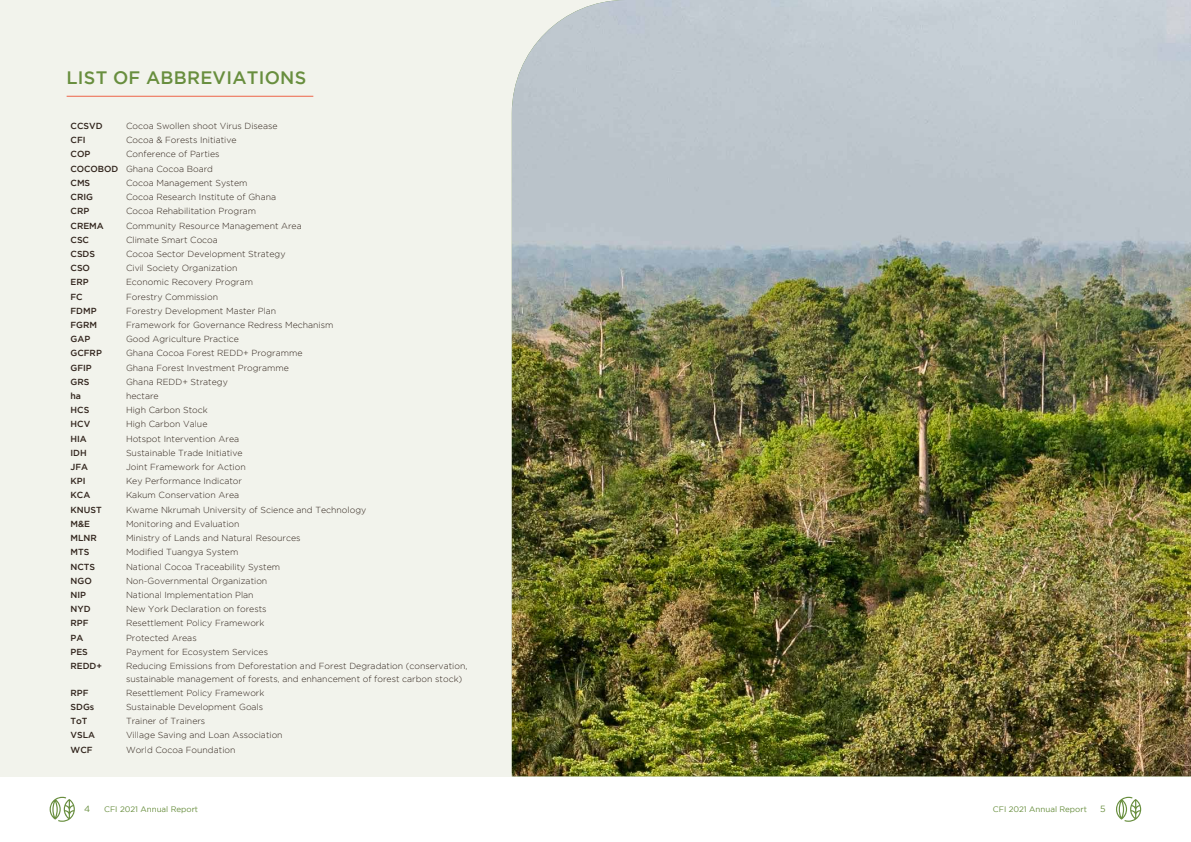
<style>
.page{position:relative;width:1191px;height:842px;background:#fff}
.page>*{position:absolute;margin:0;border:0;box-sizing:border-box;transform-origin:0 0}
.Header_1{font:500 18px "Gotham";letter-spacing:.015em;color:#688e3e}
.t1{font:9px "Gotham";color:#688e3e}
.Body{font:300 8.8px/12.7px "Gotham";color:#30231b}
.Body-2{font:500 8.8px "Gotham";color:#30231b}
.t2{font:8px "Gotham";color:#688e3e}
</style>
<div class="page">
<div style="left:0;top:0;width:595px;height:777px;background:#f2f3ec"></div>
<svg style="left:1116px;top:797px;width:25px;height:25px"></svg>
<svg style="left:50px;top:797px;width:25px;height:25px"></svg>
<img style="left:512px;top:0;width:679px;height:776px">
<hr style="left:67px;top:96px;width:246px;height:1px;background:#ee6349">
<p class="Header_1" style="left:67px;top:68px;width:241px">LIST OF ABBREVIATIONS</p>
<p class="Body-2" style="left:71px;top:121px;width:34px">CCSVD</p>
<p class="Body" style="left:126px;top:119px;width:153px">Cocoa Swollen shoot Virus Disease</p>
<p class="Body-2" style="left:71px;top:135px;width:17px">CFI</p>
<p class="Body" style="left:126px;top:134px;width:112px">Cocoa &amp; Forests Initiative</p>
<p class="Body-2" style="left:71px;top:149px;width:21px">COP</p>
<p class="Body" style="left:126px;top:148px;width:95px">Conference of Parties</p>
<p class="Body-2" style="left:71px;top:164px;width:49px">COCOBOD</p>
<p class="Body" style="left:126px;top:162px;width:89px">Ghana Cocoa Board</p>
<p class="Body-2" style="left:71px;top:178px;width:21px">CMS</p>
<p class="Body" style="left:126px;top:176px;width:123px">Cocoa Management System</p>
<p class="Body-2" style="left:71px;top:192px;width:24px">CRIG</p>
<p class="Body" style="left:126px;top:191px;width:152px">Cocoa Research Institute of Ghana</p>
<p class="Body-2" style="left:71px;top:206px;width:20px">CRP</p>
<p class="Body" style="left:126px;top:205px;width:132px">Cocoa Rehabilitation Program</p>
<p class="Body-2" style="left:71px;top:220px;width:35px">CREMA</p>
<p class="Body" style="left:126px;top:219px;width:177px">Community Resource Management Area</p>
<p class="Body-2" style="left:71px;top:235px;width:20px">CSC</p>
<p class="Body" style="left:126px;top:233px;width:93px">Climate Smart Cocoa</p>
<p class="Body-2" style="left:71px;top:249px;width:26px">CSDS</p>
<p class="Body" style="left:126px;top:247px;width:161px">Cocoa Sector Development Strategy</p>
<p class="Body-2" style="left:71px;top:263px;width:21px">CSO</p>
<p class="Body" style="left:126px;top:262px;width:113px">Civil Society Organization</p>
<p class="Body-2" style="left:71px;top:277px;width:20px">ERP</p>
<p class="Body" style="left:126px;top:276px;width:128px">Economic Recovery Program</p>
<p class="Body-2" style="left:71px;top:291px;width:14px">FC</p>
<p class="Body" style="left:126px;top:290px;width:94px">Forestry Commission</p>
<p class="Body-2" style="left:71px;top:306px;width:28px">FDMP</p>
<p class="Body" style="left:126px;top:304px;width:152px">Forestry Development Master Plan</p>
<p class="Body-2" style="left:71px;top:320px;width:28px">FGRM</p>
<p class="Body" style="left:126px;top:318px;width:209px">Framework for Governance Redress Mechanism</p>
<p class="Body-2" style="left:71px;top:334px;width:21px">GAP</p>
<p class="Body" style="left:126px;top:333px;width:114px">Good Agriculture Practice</p>
<p class="Body-2" style="left:71px;top:348px;width:33px">GCFRP</p>
<p class="Body" style="left:126px;top:347px;width:178px">Ghana Cocoa Forest REDD+ Programme</p>
<p class="Body-2" style="left:71px;top:362px;width:23px">GFIP</p>
<p class="Body" style="left:126px;top:361px;width:164px">Ghana Forest Investment Programme</p>
<p class="Body-2" style="left:71px;top:377px;width:20px">GRS</p>
<p class="Body" style="left:126px;top:375px;width:103px">Ghana REDD+ Strategy</p>
<p class="Body-2" style="left:71px;top:391px;width:12px">ha</p>
<p class="Body" style="left:126px;top:389px;width:34px">hectare</p>
<p class="Body-2" style="left:71px;top:405px;width:20px">HCS</p>
<p class="Body" style="left:126px;top:404px;width:83px">High Carbon Stock</p>
<p class="Body-2" style="left:71px;top:419px;width:21px">HCV</p>
<p class="Body" style="left:126px;top:418px;width:83px">High Carbon Value</p>
<p class="Body-2" style="left:71px;top:433px;width:18px">HIA</p>
<p class="Body" style="left:126px;top:432px;width:115px">Hotspot Intervention Area</p>
<p class="Body-2" style="left:71px;top:448px;width:18px">IDH</p>
<p class="Body" style="left:126px;top:446px;width:118px">Sustainable Trade Initiative</p>
<p class="Body-2" style="left:71px;top:462px;width:19px">JFA</p>
<p class="Body" style="left:126px;top:460px;width:121px">Joint Framework for Action</p>
<p class="Body-2" style="left:71px;top:476px;width:17px">KPI</p>
<p class="Body" style="left:126px;top:475px;width:117px">Key Performance Indicator</p>
<p class="Body-2" style="left:71px;top:490px;width:21px">KCA</p>
<p class="Body" style="left:126px;top:489px;width:115px">Kakum Conservation Area</p>
<p class="Body-2" style="left:71px;top:504px;width:33px">KNUST</p>
<p class="Body" style="left:126px;top:503px;width:242px">Kwame Nkrumah University of Science and Technology</p>
<p class="Body-2" style="left:71px;top:519px;width:21px">M&amp;E</p>
<p class="Body" style="left:126px;top:517px;width:115px">Monitoring and Evaluation</p>
<p class="Body-2" style="left:71px;top:533px;width:28px">MLNR</p>
<p class="Body" style="left:126px;top:531px;width:176px">Ministry of Lands and Natural Resources</p>
<p class="Body-2" style="left:71px;top:547px;width:20px">MTS</p>
<p class="Body" style="left:126px;top:546px;width:114px">Modified Tuangya System</p>
<p class="Body-2" style="left:71px;top:561px;width:26px">NCTS</p>
<p class="Body" style="left:126px;top:560px;width:156px">National Cocoa Traceability System</p>
<p class="Body-2" style="left:71px;top:576px;width:23px">NGO</p>
<p class="Body" style="left:126px;top:574px;width:143px">Non-Governmental Organization</p>
<p class="Body-2" style="left:71px;top:590px;width:17px">NIP</p>
<p class="Body" style="left:126px;top:588px;width:129px">National Implementation Plan</p>
<p class="Body-2" style="left:71px;top:604px;width:22px">NYD</p>
<p class="Body" style="left:126px;top:602px;width:142px">New York Declaration on forests</p>
<p class="Body-2" style="left:71px;top:618px;width:19px">RPF</p>
<p class="Body" style="left:126px;top:617px;width:140px">Resettlement Policy Framework</p>
<p class="Body-2" style="left:71px;top:632px;width:14px">PA</p>
<p class="Body" style="left:126px;top:631px;width:72px">Protected Areas</p>
<p class="Body-2" style="left:71px;top:647px;width:19px">PES</p>
<p class="Body" style="left:126px;top:645px;width:144px">Payment for Ecosystem Services</p>
<p class="Body-2" style="left:71px;top:661px;width:33px">REDD+</p>
<p class="Body" style="left:126px;top:659px;width:343px">Reducing Emissions from Deforestation and Forest Degradation (conservation, sustainable management of forests, and enhancement of forest carbon stock)</p>
<p class="Body-2" style="left:71px;top:688px;width:19px">RPF</p>
<p class="Body" style="left:126px;top:686px;width:140px">Resettlement Policy Framework</p>
<p class="Body-2" style="left:71px;top:702px;width:25px">SDGs</p>
<p class="Body" style="left:126px;top:700px;width:139px">Sustainable Development Goals</p>
<p class="Body-2" style="left:71px;top:716px;width:19px">ToT</p>
<p class="Body" style="left:126px;top:715px;width:81px">Trainer of Trainers</p>
<p class="Body-2" style="left:71px;top:730px;width:26px">VSLA</p>
<p class="Body" style="left:126px;top:729px;width:158px">Village Saving and Loan Association</p>
<p class="Body-2" style="left:71px;top:744px;width:24px">WCF</p>
<p class="Body" style="left:126px;top:743px;width:111px">World Cocoa Foundation</p>
<p class="t1" style="left:84px;top:804px;width:8px">4</p>
<p class="t2" style="left:104px;top:805px;width:95px">CFI 2021 Annual Report</p>
<p class="t2" style="left:993px;top:805px;width:95px">CFI 2021 Annual Report</p>
<p class="t1" style="left:1100px;top:804px;width:7px">5</p>
</div>
